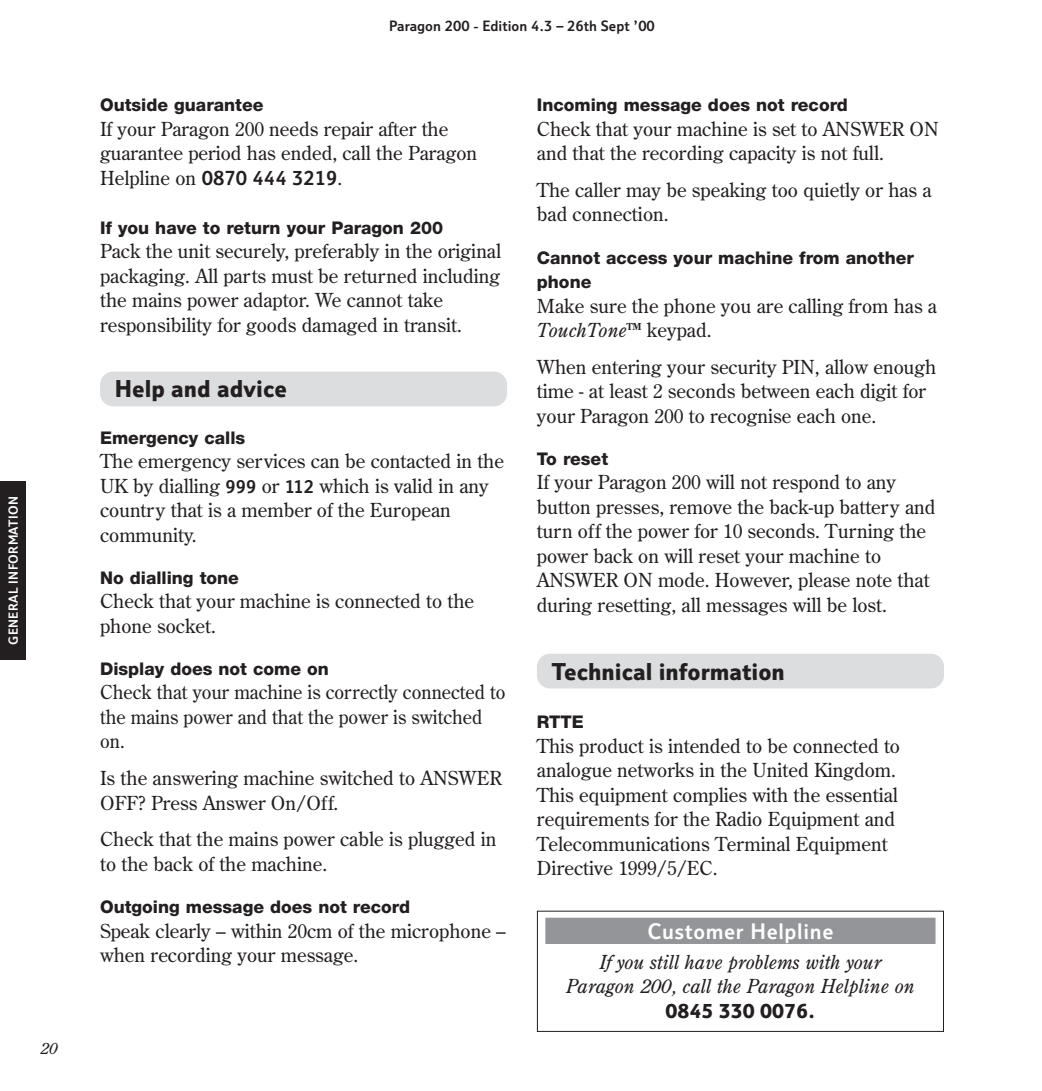
<style>
.page{position:relative;width:1042px;height:1091px;background:#fff}
.page>*{position:absolute;margin:0;border:0;box-sizing:border-box;transform-origin:0 0}
.t1{font:800 22.75px "BT Sans";color:#231f20}
.t2{font:700 21px "BT Sans";letter-spacing:.03em;color:#fff}
.t3{font:19.25px/24.5px "Century Old Style";color:#231f20}
.t4{font:19.25px/24.5px "Century Old Style";color:#231f20;scale:.96 1}
.t5{font:italic 19.25px/24.5px "Century Old Style";color:#231f20;text-align:center}
.t6{font:800 19.25px "BT Sans";color:#231f20}
.t7{font:800 17.5px/24.5px "Helvetica Neue";color:#231f20}
.t8{font:italic 15.75px "Century Old Style";color:#231f20}
.t9{font:700 14px "BT Sans";color:#231f20}
.t10{font:700 12.25px "BT Sans";letter-spacing:.03em;color:#fff}
.s1{font-family:"BT Sans";font-weight:700}
.s2{font-family:"BT Sans";font-weight:700;font-size:17.5px}
.s3{font-style:italic}
</style>
<div class="page">
<div style="left:545px;top:917px;width:390px;height:26px;background:#939598"></div>
<div style="left:537px;top:653px;width:406px;height:35px;background:#dcdddf;border-radius:13px"></div>
<div style="left:0;top:481px;width:26px;height:178px;background:#231f20"></div>
<div style="left:100px;top:371px;width:407px;height:35px;background:#dcdddf;border-radius:13px"></div>
<p class="t10" style="left:9px;top:644px;width:150px;rotate:-90deg">GENERAL INFORMATION</p>
<p class="t8" style="left:40px;top:1042px;width:19px">20</p>
<p class="t9" style="left:389px;top:20px;width:267px">Paragon 200 - Edition 4.3 – 26th Sept ’00</p>
<p class="t7" style="left:100px;top:94px;width:165px">Outside guarantee</p>
<p class="t3" style="left:100px;top:118px;width:378px">If your Paragon 200 needs repair after the guarantee period has ended, call the Paragon<br>Helpline on <span class="s1">0870 444 3219</span>.</p>
<p class="t7" style="left:100px;top:217px;width:344px">If you have to return your Paragon 200</p>
<p class="t3" style="left:100px;top:240px;width:402px">Pack the unit securely, preferably in the original packaging. All parts must be returned including the mains power adaptor. We cannot take responsibility for goods damaged in transit.</p>
<p class="t1" style="left:115px;top:380px;width:173px">Help and advice</p>
<p class="t7" style="left:100px;top:426px;width:147px">Emergency calls</p>
<p class="t3" style="left:100px;top:450px;width:405px">The emergency services can be contacted in the UK by dialling <span class="s2">999</span> or <span class="s2">112</span> which is valid in any country that is a member of the European community.</p>
<p class="t7" style="left:100px;top:566px;width:140px">No dialling tone</p>
<p class="t3" style="left:100px;top:590px;width:375px">Check that your machine is connected to the phone socket.</p>
<p class="t7" style="left:100px;top:657px;width:230px">Display does not come on</p>
<p class="t4" style="left:100px;top:681px;width:424px">Check that your machine is correctly connected to the mains power and that the power is switched on.</p>
<p class="t3" style="left:100px;top:767px;width:403px">Is the answering machine switched to ANSWER<br>OFF? Press Answer On/Off.</p>
<p class="t3" style="left:100px;top:828px;width:398px">Check that the mains power cable is plugged in to the back of the machine.</p>
<p class="t7" style="left:100px;top:895px;width:311px">Outgoing message does not record</p>
<p class="t3" style="left:100px;top:919px;width:407px">Speak clearly – within 20cm of the microphone – when recording your message.</p>
<p class="t7" style="left:537px;top:94px;width:312px">Incoming message does not record</p>
<p class="t3" style="left:537px;top:118px;width:403px">Check that your machine is set to ANSWER ON and that the recording capacity is not full.</p>
<p class="t3" style="left:537px;top:179px;width:396px">The caller may be speaking too quietly or has a bad connection.</p>
<p class="t7" style="left:537px;top:246px;width:378px">Cannot access your machine from another phone</p>
<p class="t3" style="left:537px;top:295px;width:401px">Make sure the phone you are calling from has a<br><span class="s3">TouchTone</span><sup>TM</sup> keypad.</p>
<p class="t3" style="left:537px;top:356px;width:401px">When entering your security PIN, allow enough time - at least 2 seconds between each digit for your Paragon 200 to recognise each one.</p>
<p class="t7" style="left:537px;top:448px;width:73px">To reset</p>
<p class="t3" style="left:537px;top:471px;width:400px">If your Paragon 200 will not respond to any button presses, remove the back-up battery and turn off the power for 10 seconds. Turning the power back on will reset your machine to ANSWER ON mode. However, please note that during resetting, all messages will be lost.</p>
<p class="t1" style="left:551px;top:662px;width:234px">Technical information</p>
<p class="t7" style="left:537px;top:711px;width:48px">RTTE</p>
<p class="t3" style="left:537px;top:734px;width:364px">This product is intended to be connected to analogue networks in the United Kingdom.<br>This equipment complies with the essential requirements for the Radio Equipment and Telecommunications Terminal Equipment Directive 1999/5/EC.</p>
<p class="t2" style="left:647px;top:923px;width:187px">Customer Helpline</p>
<p class="t5" style="left:566px;top:950px;width:350px">If you still have problems with your<br>Paragon 200, call the Paragon Helpline on</p>
<p class="t6" style="left:665px;top:1003px;width:151px">0845 330 0076.</p>
</div>
